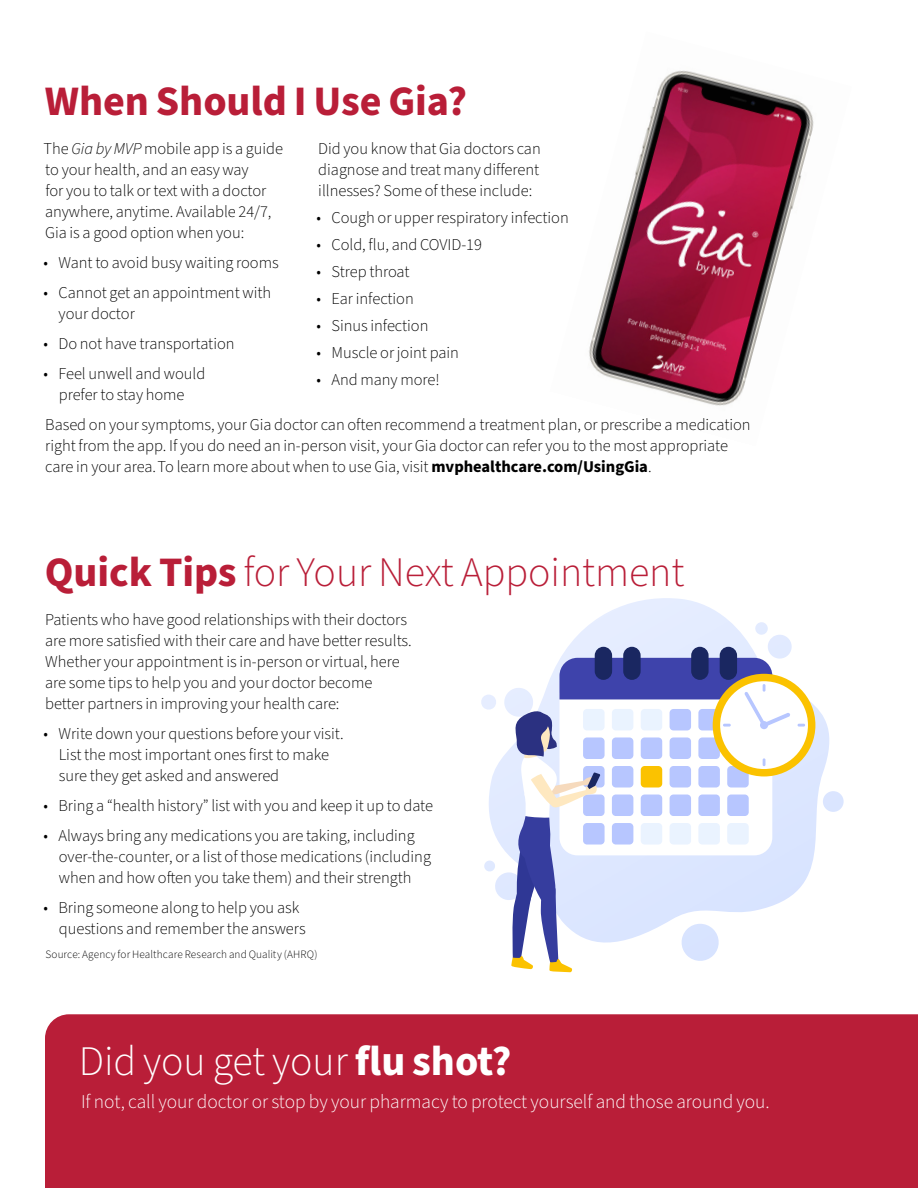
<style>
.page{position:relative;width:918px;height:1188px;background:#fff}
.page>*{position:absolute;margin:0;border:0;box-sizing:border-box;transform-origin:0 0}
.Page_Headline{font:300 42px "Source Sans Pro";color:#b91e38}
.Page_Headline-2{font:300 42px "Source Sans Pro";color:#fff}
.Page_Headline-3{font:700 42px "Source Sans Pro";color:#b91e38}
.Callout-DRAFT{font:300 19.5px "Source Sans Pro";color:#fff}
.Body_text{font:300 16.5px/21px "Source Sans Pro";color:#000}
.Bullet_Text{font:300 16.5px/21px "Source Sans Pro";color:#000}
.t1{font:300 11.25px "Source Sans Pro";letter-spacing:.01em;color:#000}
.s1{font-style:italic}
.s2{font-weight:700}
</style>
<div class="page">
<img style="left:589px;top:70px;width:225px;height:336px">
<svg style="left:481px;top:598px;width:363px;height:302px"></svg>
<div style="left:595px;top:647px;width:17px;height:33px;background:#1a2761;border-radius:9px"></div>
<div style="left:623px;top:647px;width:18px;height:33px;background:#1a2761;border-radius:9px"></div>
<div style="left:691px;top:647px;width:18px;height:33px;background:#1a2761;border-radius:9px"></div>
<div style="left:720px;top:647px;width:17px;height:33px;background:#1a2761;border-radius:9px"></div>
<div style="left:713px;top:674px;width:102px;height:102px;background:#fbc200;border-radius:50%"></div>
<div style="left:720px;top:681px;width:88px;height:88px;background:#fff;border-radius:50%"></div>
<svg style="left:798px;top:724px;width:7px;height:3px"></svg>
<svg style="left:511px;top:658px;width:279px;height:314px"></svg>
<div style="left:45px;top:1014px;width:873px;height:174px;background:#b91e38"></div>
<h1 class="Page_Headline-3" style="left:45px;top:73px;width:424px">When Should I Use Gia?</h1>
<p class="Body_text" style="left:43px;top:139px;width:241px">The <span class="s1">Gia by MVP</span> mobile app is a guide to your health, and an easy way<br>for you to talk or text with a doctor anywhere, anytime. Available 24/7,<br>Gia is a good option when you:</p>
<p class="Bullet_Text" style="left:44px;top:253px;width:237px">• Want to avoid busy waiting rooms</p>
<p class="Bullet_Text" style="left:59px;top:283px;width:214px;text-indent:-15px">• Cannot get an appointment with your doctor</p>
<p class="Bullet_Text" style="left:44px;top:334px;width:193px">• Do not have transportation</p>
<p class="Bullet_Text" style="left:44px;top:364px;width:163px;text-align:center">• Feel unwell and would prefer to stay home</p>
<p class="Body_text" style="left:318px;top:139px;width:224px;text-align:justify">Did you know that Gia doctors can diagnose and treat many different illnesses? Some of these include:</p>
<p class="Bullet_Text" style="left:317px;top:208px;width:254px">• Cough or upper respiratory infection</p>
<p class="Bullet_Text" style="left:317px;top:235px;width:167px">• Cold, flu, and COVID-19</p>
<p class="Bullet_Text" style="left:317px;top:262px;width:95px">• Strep throat</p>
<p class="Bullet_Text" style="left:317px;top:289px;width:99px">• Ear infection</p>
<p class="Bullet_Text" style="left:317px;top:316px;width:113px">• Sinus infection</p>
<p class="Bullet_Text" style="left:317px;top:343px;width:144px">• Muscle or joint pain</p>
<p class="Bullet_Text" style="left:317px;top:370px;width:125px">• And many more!</p>
<p class="Body_text" style="left:45px;top:415px;width:707px">Based on your symptoms, your Gia doctor can often recommend a treatment plan, or prescribe a medication right from the app. If you do need an in-person visit, your Gia doctor can refer you to the most appropriate care in your area. To learn more about when to use Gia, visit <span class="s2">mvphealthcare.com/UsingGia</span>.</p>
<h1 class="Page_Headline" style="left:45px;top:544px;width:641px"><span class="s2">Quick Tips</span> for Your Next Appointment</h1>
<p class="Body_text" style="left:45px;top:610px;width:368px">Patients who have good relationships with their doctors are more satisfied with their care and have better results.<br>Whether your appointment is in-person or virtual, here are some tips to help you and your doctor become better partners in improving your health care:</p>
<p class="Bullet_Text" style="left:59px;top:724px;width:287px;text-indent:-15px">• Write down your questions before your visit.<br>List the most important ones first to make sure they get asked and answered</p>
<p class="Bullet_Text" style="left:44px;top:796px;width:391px">• Bring a “health history” list with you and keep it up to date</p>
<p class="Bullet_Text" style="left:59px;top:826px;width:374px;text-indent:-15px">• Always bring any medications you are taking, including over-the-counter, or a list of those medications (including when and how often you take them) and their strength</p>
<p class="Bullet_Text" style="left:59px;top:898px;width:248px;text-indent:-15px">• Bring someone along to help you ask questions and remember the answers</p>
<p class="t1" style="left:45px;top:947px;width:274px">Source: Agency for Healthcare Research and Quality (AHRQ)</p>
<h1 class="Page_Headline-2" style="left:79px;top:1033px;width:434px">Did you get your <span class="s2">flu shot?</span></h1>
<p class="Callout-DRAFT" style="left:81px;top:1089px;width:690px">If not, call your doctor or stop by your pharmacy to protect yourself and those around you.</p>
</div>
